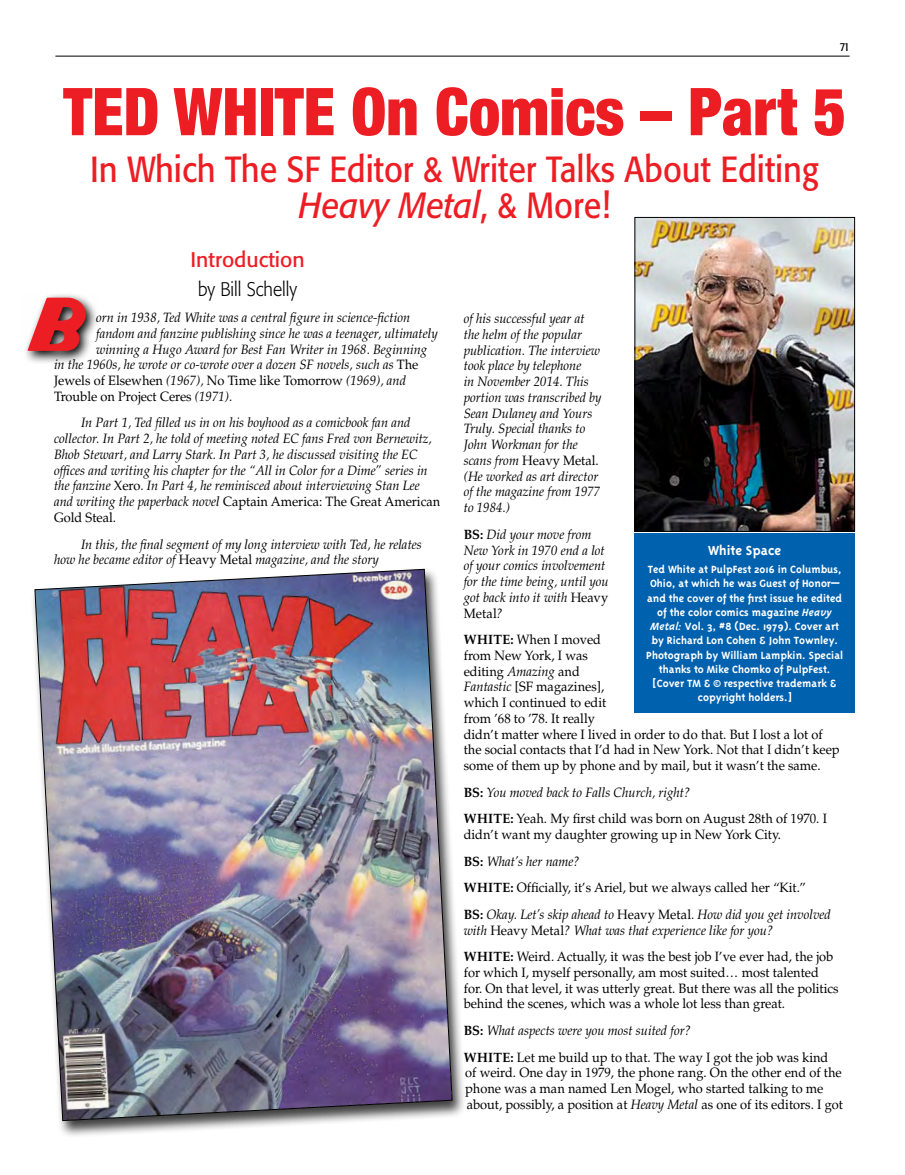
<style>
.page{position:relative;width:905px;height:1175px;background:#fff}
.page>*{position:absolute;margin:0;border:0;box-sizing:border-box;transform-origin:0 0}
.t1{font:900 condensed 66px "Helvetica Neue";color:#ed1d24;scale:.95 1}
.t2{font:54px "Worlds Finest";color:#ed1d24}
.t3{font:36px/36px "Formata";color:#ed1d24;text-align:center;scale:.9 1}
.t4{font:21px "Formata";color:#ed1d24}
.t5{font:300 19.5px "Formata";color:#000;scale:.9 1}
.t6{font:700 15px "Triplex";color:#fff}
.t7{font:13.5px/15.8px "Palatino";color:#000;scale:.95 1}
.t8{font:italic 13.5px/15.8px "Palatino";color:#000;scale:.95 1}
.t9{font:700 12px/14.2px "Triplex";color:#fff;text-align:center}
.t10{font:condensed 12px "Formata";color:#000}
.s1{font-style:italic}
.s2{font-style:normal}
.s3{font-weight:700;font-style:normal}
.s4{font-weight:700}
</style>
<div class="page">
<hr style="left:55px;top:56px;width:794px;height:1px;background:#000">
<svg style="left:25px;top:294px;width:71px;height:69px"></svg>
<img style="left:636px;top:219px;width:217px;height:311px">
<div style="left:634px;top:217px;width:221px;height:315px;border:1px solid #000"></div>
<div style="left:30px;top:567px;width:436px;height:571px;background:#000;opacity:.75"></div>
<img style="left:34px;top:568px;width:419px;height:553px">
<div style="left:634px;top:533px;width:221px;height:179px;background:#0061af"></div>
<p class="t10" style="left:839px;top:40px;width:11px">71</p>
<h1 class="t1" style="left:63px;top:57px;width:825px">TED WHITE On Comics – Part 5</h1>
<h3 class="t3" style="left:90px;top:151px;width:811px">In Which The SF Editor &amp; Writer Talks About Editing<br><span class="s1">Heavy Metal</span>, &amp; More!</h3>
<h3 class="t4" style="left:190px;top:246px;width:116px">Introduction</h3>
<h3 class="t5" style="left:198px;top:277px;width:112px">by Bill Schelly</h3>
<p class="t8" style="left:96px;top:310px;width:332px">orn in 1938, Ted White was a central figure in science-fiction</p>
<p class="t8" style="left:96px;top:325px;width:361px">fandom and fanzine publishing since he was a teenager, ultimately</p>
<p class="t8" style="left:96px;top:341px;width:350px">winning a Hugo Award for Best Fan Writer in 1968. Beginning</p>
<p class="t8" style="left:54px;top:357px;width:385px">in the 1960s, he wrote or co-wrote over a dozen SF novels, such as <span class="s2">The</span></p>
<p class="t7" style="left:54px;top:373px;width:372px">Jewels of Elsewhen <span class="s1">(1967),</span> No Time like Tomorrow <span class="s1">(1969), and</span></p>
<p class="t7" style="left:54px;top:388px;width:189px">Trouble on Project Ceres <span class="s1">(1971).</span></p>
<p class="t8" style="left:54px;top:415px;width:408px;text-indent:27px">In Part 1, Ted filled us in on his boyhood as a comicbook fan and collector. In Part 2, he told of meeting noted EC fans Fred von Bernewitz, Bhob Stewart, and Larry Stark. In Part 3, he discussed visiting the EC offices and writing his chapter for the “All in Color for a Dime” series in the fanzine <span class="s2">Xero</span>. In Part 4, he reminisced about interviewing Stan Lee and writing the paperback novel <span class="s2">Captain America: The Great American Gold Steal.</span></p>
<p class="t8" style="left:54px;top:536px;width:389px;text-indent:27px">In this, the final segment of my long interview with Ted, he relates how he became editor of <span class="s2">Heavy Metal</span> magazine, and the story</p>
<h2 class="t2" style="left:29px;top:297px;width:54px">B</h2>
<p class="t8" style="left:463px;top:311px;width:147px">of his successful year at the helm of the popular publication. The interview took place by telephone<br>in November 2014. This portion was transcribed by<br>Sean Dulaney and Yours<br>Truly. Special thanks to<br>John Workman for the scans from <span class="s2">Heavy Metal. </span>(He worked as art director of the magazine from 1977 to 1984.)</p>
<p class="t8" style="left:463px;top:526px;width:154px"><span class="s3">BS:</span> Did your move from<br>New York in 1970 end a lot of your comics involvement for the time being, until you got back into it with <span class="s2">Heavy<br>Metal</span>?</p>
<p class="t7" style="left:463px;top:632px;width:397px"><span class="s4">WHITE:</span> When I moved<br>from New York, I was<br>editing <span class="s1">Amazing</span> and<br><span class="s1">Fantastic</span> [SF magazines],<br>which I continued to edit<br>from ’68 to ’78. It really<br>didn’t matter where I lived in order to do that. But I lost a lot of the social contacts that I’d had in New York. Not that I didn’t keep some of them up by phone and by mail, but it wasn’t the same.</p>
<p class="t7" style="left:463px;top:779px;width:384px;line-height:26.5px"><span class="s4">BS:</span> <span class="s1">You moved back to Falls Church, right?<br></span><span class="s4">WHITE:</span> Yeah. My first child was born on August 28th of 1970. I</p>
<p class="t7" style="left:463px;top:821px;width:388px;line-height:26.5px">didn’t want my daughter growing up in New York City.<br><span class="s4">BS:</span> <span class="s1">What’s her name?<br></span><span class="s4">WHITE:</span> Officially, it’s Ariel, but we always called her “Kit.”<br><span class="s4">BS:</span> <span class="s1">Okay. Let’s skip ahead to</span> Heavy Metal<span class="s1">. How did you get involved</span></p>
<p class="t7" style="left:463px;top:917px;width:390px;line-height:26.5px"><span class="s1">with</span> Heavy Metal<span class="s1">? What was that experience like for you?<br></span><span class="s4">WHITE:</span> Weird. Actually, it was the best job I’ve ever had, the job</p>
<p class="t7" style="left:463px;top:964px;width:396px">for which I, myself personally, am most suited… most talented for. On that level, it was utterly great. But there was all the politics behind the scenes, which was a whole lot less than great.</p>
<p class="t7" style="left:463px;top:1017px;width:385px;line-height:26.5px"><span class="s4">BS:</span> <span class="s1">What aspects were you most suited for?<br></span><span class="s4">WHITE:</span> Let me build up to that. The way I got the job was kind</p>
<p class="t7" style="left:465px;top:1065px;width:399px">of weird. One day in 1979, the phone rang. On the other end of the phone was a man named Len Mogel, who started talking to me about, possibly, a position at <span class="s1">Heavy Metal</span> as one of its editors. I got</p>
<p class="t6" style="left:708px;top:542px;width:75px">White Space</p>
<p class="t9" style="left:646px;top:562px;width:198px">Ted White at PulpFest 2016 in Columbus, Ohio, at which he was Guest of Honor— and the cover of the first issue he edited of the color comics magazine <span class="s1">Heavy Metal:</span> Vol. 3, #8 (Dec. 1979). Cover art by Richard Lon Cohen &amp; John Townley.<br>Photograph by William Lampkin. Special thanks to Mike Chomko of PulpFest. [Cover TM &amp; © respective trademark &amp; copyright holders.]</p>
</div>
